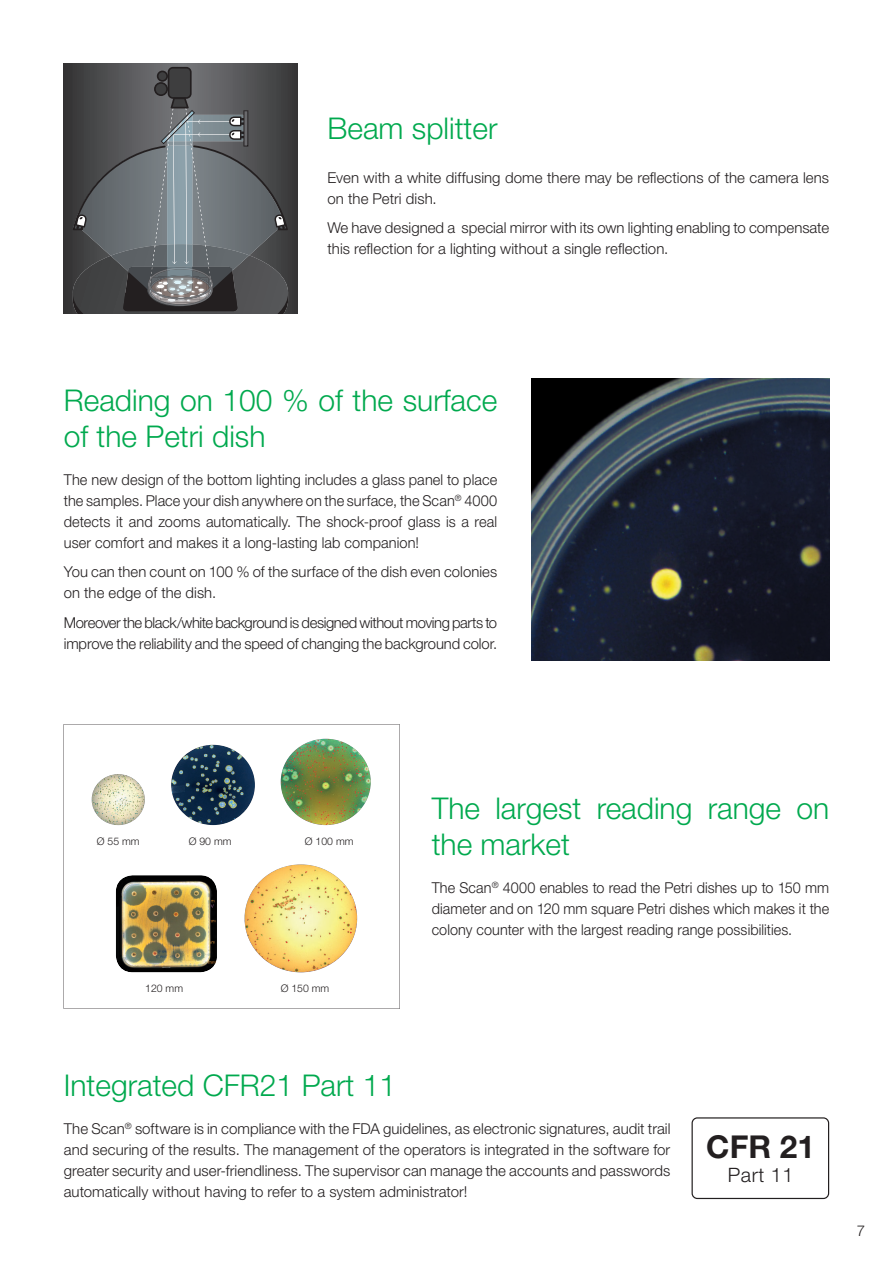
<style>
.page{position:relative;width:893px;height:1263px;background:#fff}
.page>*{position:absolute;margin:0;border:0;box-sizing:border-box;transform-origin:0 0}
.t1{font:700 31.5px "Helvetica Neue";color:#231f20}
.t2{font:300 30px/36px "Helvetica Neue LT Std";color:#00a94e}
.t3{font:300 19.8px "Helvetica Neue";letter-spacing:.025em;color:#231f20}
.t4{font:300 15px/21px "Helvetica Neue LT Std";color:#231f20}
.t5{font:300 15px/21px "Helvetica Neue LT Std";color:#231f20;text-align:justify;scale:.96 1}
.t6{font:300 15px/21px "Helvetica Neue LT Std";letter-spacing:-.025em;color:#231f20}
.t7{font:300 10.5px "Helvetica Neue LT Std";color:#231f20}
</style>
<div class="page">
<svg style="left:64px;top:64px;width:233px;height:250px;background:#3a3a3b"></svg>
<svg style="left:73px;top:67px;width:215px;height:247px;background:#5d6164"></svg>
<img style="left:531px;top:378px;width:298px;height:282px">
<div style="left:691px;top:1117px;width:138px;height:82px;border:1px solid #231f20;border-radius:5px"></div>
<svg style="left:64px;top:724px;width:336px;height:285px"></svg>
<img style="left:116px;top:875px;width:101px;height:97px;border-radius:17px">
<img style="left:245px;top:864px;width:112px;height:108px;border-radius:50%">
<img style="left:281px;top:739px;width:90px;height:86px;border-radius:50%">
<img style="left:171px;top:745px;width:84px;height:80px;border-radius:50%">
<img style="left:92px;top:774px;width:53px;height:51px;border-radius:50%">
<h2 class="t2" style="left:327px;top:114px;width:172px">Beam splitter</h2>
<p class="t4" style="left:327px;top:169px;width:503px">Even with a white diffusing dome there may be reflections of the camera lens on the Petri dish.</p>
<p class="t4" style="left:327px;top:219px;width:503px">We have designed a special mirror with its own lighting enabling to compensate this reflection for a lighting without a single reflection.</p>
<h2 class="t2" style="left:64px;top:386px;width:435px">Reading on 100 % of the surface of the Petri dish</h2>
<p class="t4" style="left:64px;top:471px;width:435px;text-align:justify">The new design of the bottom lighting includes a glass panel to place the samples. Place your dish anywhere on the surface, the Scan<sup>®</sup> 4000 detects it and zooms automatically. The shock-proof glass is a real user comfort and makes it a long-lasting lab companion!</p>
<p class="t4" style="left:64px;top:563px;width:435px">You can then count on 100 % of the surface of the dish even colonies on the edge of the dish.</p>
<p class="t6" style="left:64px;top:614px;width:435px">Moreover the black/white background is designed without moving parts to improve the reliability and the speed of changing the background color.</p>
<p class="t7" style="left:97px;top:838px;width:44px">Ø 55 mm</p>
<p class="t7" style="left:189px;top:838px;width:44px">Ø 90 mm</p>
<p class="t7" style="left:305px;top:838px;width:50px">Ø 100 mm</p>
<p class="t7" style="left:145px;top:985px;width:39px">120 mm</p>
<p class="t7" style="left:281px;top:985px;width:50px">Ø 150 mm</p>
<h2 class="t2" style="left:432px;top:794px;width:399px">The largest reading range on the market</h2>
<p class="t5" style="left:432px;top:879px;width:416px">The Scan<sup>®</sup> 4000 enables to read the Petri dishes up to 150 mm diameter and on 120 mm square Petri dishes which makes it the colony counter with the largest reading range possibilities.</p>
<h2 class="t2" style="left:64px;top:1071px;width:334px">Integrated CFR21 Part 11</h2>
<p class="t4" style="left:64px;top:1120px;width:608px;text-align:justify">The Scan<sup>®</sup> software is in compliance with the FDA guidelines, as electronic signatures, audit trail and securing of the results. The management of the operators is integrated in the software for greater security and user-friendliness. The supervisor can manage the accounts and passwords automatically without having to refer to a system administrator!</p>
<h1 class="t1" style="left:706px;top:1128px;width:110px">CFR 21</h1>
<h3 class="t3" style="left:728px;top:1162px;width:67px">Part 11</h3>
<p class="t4" style="left:857px;top:1222px;width:10px">7</p>
</div>
